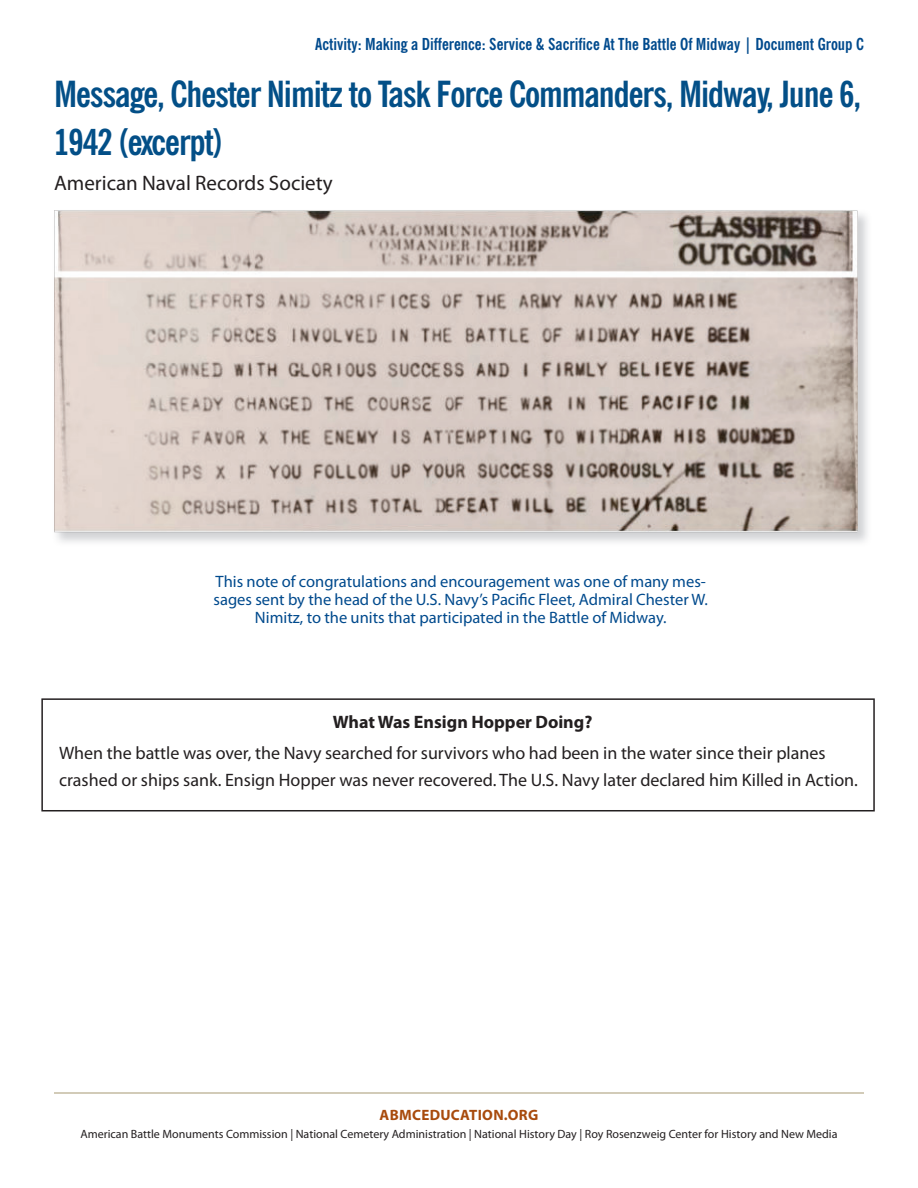
<style>
.page{position:relative;width:918px;height:1188px;background:#fff}
.page>*{position:absolute;margin:0;border:0;box-sizing:border-box;transform-origin:0 0}
.t1{font:700 condensed 36px/48px "News Gothic BT";letter-spacing:-.03em;color:#034f87}
.t2{font:21px "Myriad Pro";color:#231f20}
.t3{font:18px/27px "Myriad Pro";color:#231f20}
.t4{font:700 18px "Myriad Pro";color:#231f20}
.t5{font:16.5px/18px "Myriad Pro";color:#004a8d;text-align:center}
.t6{font:700 condensed 16.5px "News Gothic BT";color:#004a8d}
.t7{font:700 15px "Myriad Pro";letter-spacing:.02em;color:#a84b0d}
.t8{font:12px "Myriad Pro";color:#231f20}
</style>
<div class="page">
<hr style="left:54px;top:1093px;width:810px;height:1px;background:#d2cbb8">
<img style="left:54px;top:210px;width:814px;height:332px">
<svg style="left:54px;top:211px;width:803px;height:321px;background:#cabdb6"></svg>
<svg style="left:41px;top:698px;width:834px;height:113px"></svg>
<p class="t6" style="left:315px;top:34px;width:550px">Activity: Making a Difference: Service &amp; Sacrifice At The Battle Of Midway | Document Group C</p>
<h1 class="t1" style="left:54px;top:70px;width:809px">Message, Chester Nimitz to Task Force Commanders, Midway, June 6,<br>1942 (excerpt)</h1>
<p class="t2" style="left:54px;top:171px;width:280px">American Naval Records Society</p>
<p class="t5" style="left:214px;top:572px;width:496px">This note of congratulations and encouragement was one of many mes&shy;sages sent by the head of the U.S. Navy’s Pacific Fleet, Admiral Chester W.<br>Nimitz, to the units that participated in the Battle of Midway.</p>
<p class="t4" style="left:333px;top:712px;width:261px">What Was Ensign Hopper Doing?</p>
<p class="t3" style="left:59px;top:740px;width:800px">When the battle was over, the Navy searched for survivors who had been in the water since their planes crashed or ships sank. Ensign Hopper was never recovered. The U.S. Navy later declared him Killed in Action.</p>
<p class="t7" style="left:380px;top:1106px;width:160px">ABMCEDUCATION.ORG</p>
<p class="t8" style="left:80px;top:1127px;width:759px">American Battle Monuments Commission | National Cemetery Administration | National History Day | Roy Rosenzweig Center for History and New Media</p>
</div>
